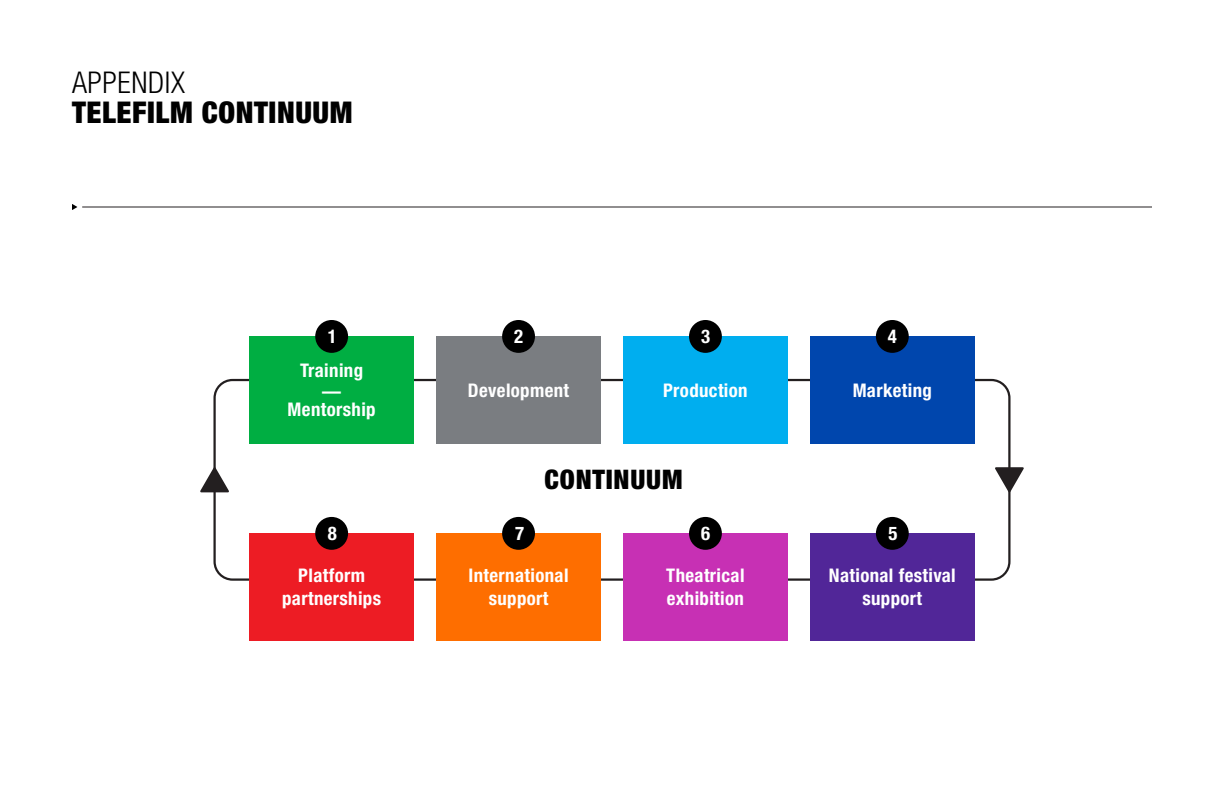
<style>
.page{position:relative;width:1224px;height:792px;background:#fff}
.page>*{position:absolute;margin:0;border:0;box-sizing:border-box;transform-origin:0 0}
.H1-Titre_Section_2023{font:900 condensed 30px/30px "Helvetica Neue LT Std";letter-spacing:.02em;color:#000}
.t1{font:900 condensed 27px "Helvetica Neue LT Std";letter-spacing:.03em;color:#000}
.t2{font:700 condensed 18.8px/22.2px "Helvetica Neue LT Std";letter-spacing:.02em;color:#fff;text-align:center}
.s1{font-weight:300}
</style>
<div class="page">
<svg style="left:72px;top:204px;width:5px;height:6px"></svg>
<hr style="left:82px;top:206px;width:1070px;height:2px;background:#231f20">
<svg style="left:200px;top:467px;width:29px;height:25px"></svg>
<svg style="left:995px;top:467px;width:29px;height:25px"></svg>
<div style="left:250px;top:336px;width:164px;height:107px;background:#00ae42"></div>
<div style="left:315px;top:320px;width:33px;height:33px;background:#000;border-radius:50%"></div>
<div style="left:436px;top:336px;width:165px;height:107px;background:#7a7d81"></div>
<div style="left:502px;top:320px;width:33px;height:33px;background:#000;border-radius:50%"></div>
<div style="left:623px;top:336px;width:165px;height:107px;background:#00aeef"></div>
<div style="left:689px;top:320px;width:33px;height:33px;background:#000;border-radius:50%"></div>
<div style="left:810px;top:336px;width:164px;height:107px;background:#0046ad"></div>
<div style="left:876px;top:320px;width:33px;height:33px;background:#000;border-radius:50%"></div>
<div style="left:250px;top:533px;width:164px;height:107px;background:#ed1c24"></div>
<div style="left:315px;top:517px;width:33px;height:33px;background:#000;border-radius:50%"></div>
<div style="left:436px;top:533px;width:165px;height:107px;background:#fe6e00"></div>
<div style="left:502px;top:517px;width:33px;height:33px;background:#000;border-radius:50%"></div>
<div style="left:623px;top:533px;width:165px;height:107px;background:#c730b4"></div>
<div style="left:689px;top:517px;width:33px;height:33px;background:#000;border-radius:50%"></div>
<div style="left:810px;top:533px;width:164px;height:107px;background:#512698"></div>
<div style="left:876px;top:517px;width:33px;height:33px;background:#000;border-radius:50%"></div>
<h1 class="H1-Titre_Section_2023" style="left:72px;top:67px;width:282px"><span class="s1">APPENDIX<br></span>TELEFILM CONTINUUM</h1>
<p class="t2" style="left:328px;top:325px;width:11px">1</p>
<p class="t2" style="left:300px;top:360px;width:64px;line-height:20.5px">Training —</p>
<p class="t2" style="left:288px;top:398px;width:90px">Mentorship</p>
<p class="t2" style="left:328px;top:522px;width:11px">8</p>
<p class="t2" style="left:282px;top:564px;width:100px">Platform partnerships</p>
<p class="t2" style="left:514px;top:325px;width:11px">2</p>
<p class="t2" style="left:701px;top:325px;width:11px">3</p>
<p class="t2" style="left:888px;top:325px;width:11px">4</p>
<p class="t2" style="left:468px;top:379px;width:103px">Development</p>
<p class="t2" style="left:663px;top:379px;width:86px">Production</p>
<p class="t2" style="left:853px;top:379px;width:81px">Marketing</p>
<p class="t1" style="left:545px;top:463px;width:139px">CONTINUUM</p>
<p class="t2" style="left:515px;top:522px;width:11px">7</p>
<p class="t2" style="left:701px;top:522px;width:11px">6</p>
<p class="t2" style="left:889px;top:522px;width:11px">5</p>
<p class="t2" style="left:469px;top:564px;width:101px">International support</p>
<p class="t2" style="left:666px;top:564px;width:80px;text-align:left">Theatrical exhibition</p>
<p class="t2" style="left:829px;top:564px;width:128px">National festival support</p>
</div>
